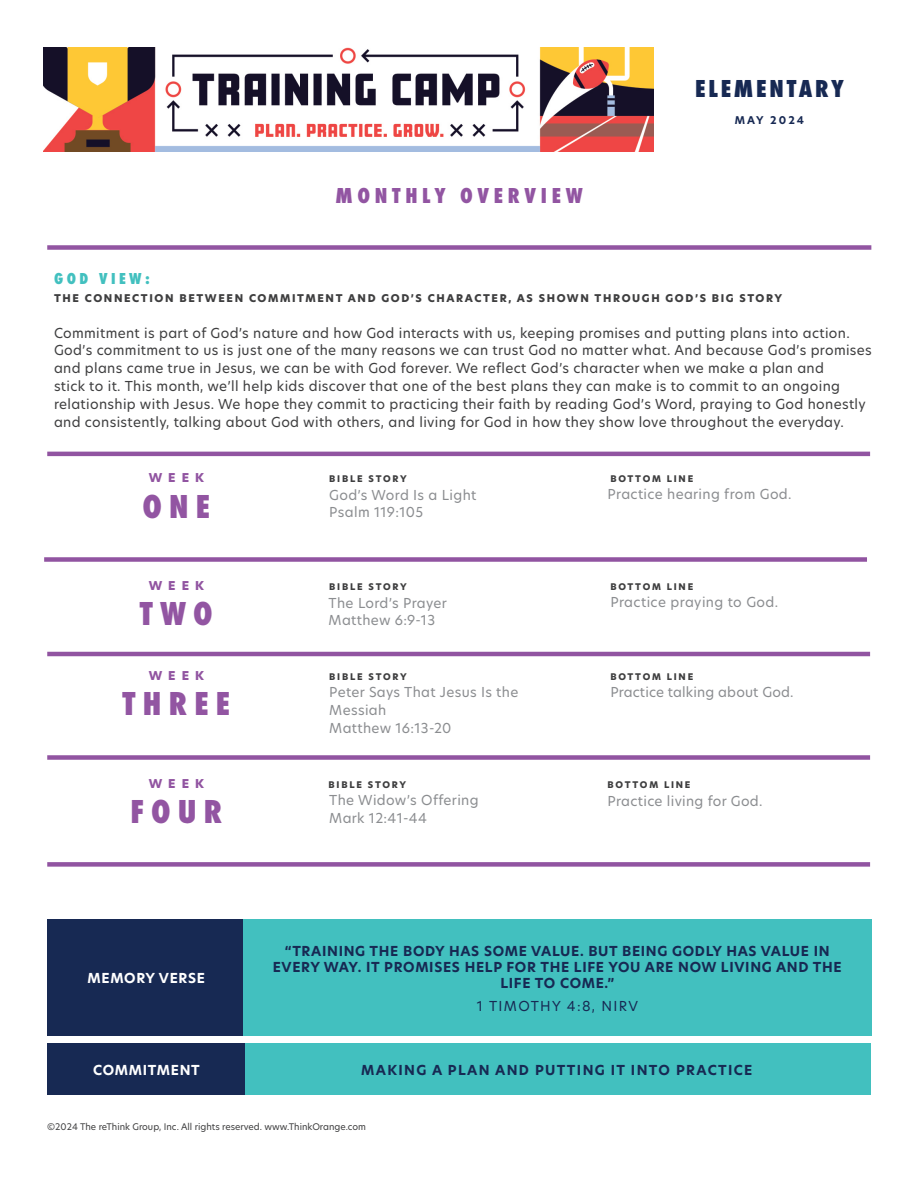
<style>
.page{position:relative;width:918px;height:1188px;background:#fff}
.page>*{position:absolute;margin:0;border:0;box-sizing:border-box;transform-origin:0 0}
.t1{font:800 34.5px "Futura PT Cond";letter-spacing:.21em;color:#9255a2}
.t2{font:800 25.5px "Futura PT Cond";letter-spacing:.11em;color:#172953}
.t3{font:800 22.5px "Futura PT Cond";letter-spacing:.21em;color:#9255a2}
.t4{font:800 16.5px "Futura PT Cond";letter-spacing:.21em;color:#42c0bf}
.t5{font:13.5px/18px "New Hero";letter-spacing:.025em;color:#3e3e3f}
.t6{font:13.5px/18px "New Hero";letter-spacing:.025em;color:#8b8d90}
.t7{font:700 13.5px/16.2px "New Hero";letter-spacing:.05em;color:#172953;text-align:center}
.t8{font:700 13.5px "New Hero";letter-spacing:.1em;color:#172953}
.t9{font:700 13.5px "New Hero";letter-spacing:.05em;color:#fff}
.t10{font:13.5px "New Hero";letter-spacing:.1em;color:#172953}
.t11{font:800 12px "New Hero";letter-spacing:.5em;color:#9154a1}
.t12{font:800 10.5px "New Hero";letter-spacing:.155em;color:#3e3e3f}
.t13{font:700 10.5px "New Hero";letter-spacing:.2em;color:#172953}
.t14{font:800 9px "New Hero";letter-spacing:.2em;color:#3e3e3f}
.t15{font:9px "New Hero";color:#3e3e3f}
</style>
<div class="page">
<div style="left:47px;top:245px;width:824px;height:5px;background:#9255a2"></div>
<div style="left:48px;top:920px;width:197px;height:116px;background:#172953"></div>
<img style="left:43px;top:47px;width:611px;height:105px">
<div style="left:243px;top:1043px;width:628px;height:52px;background:#42c0bf"></div>
<div style="left:48px;top:1043px;width:197px;height:52px;background:#172953"></div>
<div style="left:243px;top:920px;width:629px;height:116px;background:#42c0bf"></div>
<hr style="left:47px;top:452px;width:823px;height:4px;background:#9154a1">
<div style="left:44px;top:557px;width:823px;height:5px;background:#9154a1"></div>
<hr style="left:47px;top:652px;width:823px;height:4px;background:#9154a1">
<div style="left:47px;top:755px;width:823px;height:5px;background:#9154a1"></div>
<div style="left:47px;top:862px;width:823px;height:5px;background:#9154a1"></div>
<h2 class="t2" style="left:695px;top:74px;width:150px">ELEMENTARY</h2>
<h3 class="t3" style="left:335px;top:182px;width:249px">MONTHLY OVERVIEW</h3>
<p class="t13" style="left:735px;top:113px;width:71px">MAY 2024</p>
<p class="t4" style="left:54px;top:268px;width:97px">GOD VIEW:</p>
<p class="t12" style="left:54px;top:290px;width:730px">THE CONNECTION BETWEEN COMMITMENT AND GOD’S CHARACTER, AS SHOWN THROUGH GOD’S BIG STORY</p>
<p class="t5" style="left:54px;top:323px;width:819px">Commitment is part of God’s nature and how God interacts with us, keeping promises and putting plans into action.<br>God’s commitment to us is just one of the many reasons we can trust God no matter what. And because God’s promises and plans came true in Jesus, we can be with God forever. We reflect God’s character when we make a plan and<br>stick to it. This month, we’ll help kids discover that one of the best plans they can make is to commit to an ongoing relationship with Jesus. We hope they commit to practicing their faith by reading God’s Word, praying to God honestly and consistently, talking about God with others, and living for God in how they show love throughout the everyday.</p>
<p class="t11" style="left:149px;top:469px;width:57px">WEEK</p>
<p class="t14" style="left:329px;top:472px;width:79px">BIBLE STORY</p>
<p class="t14" style="left:610px;top:472px;width:84px">BOTTOM LINE</p>
<h1 class="t1" style="left:142px;top:486px;width:69px">ONE</h1>
<p class="t6" style="left:329px;top:485px;width:149px">God’s Word Is a Light<br>Psalm 119:105</p>
<p class="t6" style="left:608px;top:485px;width:185px">Practice hearing from God.</p>
<p class="t11" style="left:149px;top:577px;width:57px">WEEK</p>
<p class="t14" style="left:329px;top:580px;width:79px">BIBLE STORY</p>
<p class="t14" style="left:610px;top:580px;width:84px">BOTTOM LINE</p>
<h1 class="t1" style="left:140px;top:594px;width:74px">TWO</h1>
<p class="t6" style="left:329px;top:593px;width:120px">The Lord’s Prayer<br>Matthew 6:9-13</p>
<p class="t6" style="left:610px;top:593px;width:169px">Practice praying to God.</p>
<p class="t11" style="left:149px;top:667px;width:57px">WEEK</p>
<p class="t14" style="left:329px;top:670px;width:79px">BIBLE STORY</p>
<p class="t14" style="left:610px;top:670px;width:84px">BOTTOM LINE</p>
<h1 class="t1" style="left:123px;top:684px;width:109px">THREE</h1>
<p class="t6" style="left:329px;top:683px;width:191px">Peter Says That Jesus Is the<br>Messiah<br>Matthew 16:13-20</p>
<p class="t6" style="left:610px;top:683px;width:185px">Practice talking about God.</p>
<p class="t11" style="left:149px;top:775px;width:57px">WEEK</p>
<p class="t14" style="left:329px;top:778px;width:79px">BIBLE STORY</p>
<p class="t14" style="left:608px;top:778px;width:84px">BOTTOM LINE</p>
<p class="t6" style="left:329px;top:791px;width:151px">The Widow’s Offering<br>Mark 12:41-44</p>
<h1 class="t1" style="left:130px;top:792px;width:93px">FOUR</h1>
<p class="t6" style="left:608px;top:791px;width:156px">Practice living for God.</p>
<p class="t9" style="left:88px;top:969px;width:119px">MEMORY VERSE</p>
<p class="t7" style="left:273px;top:943px;width:571px">“TRAINING THE BODY HAS SOME VALUE. BUT BEING GODLY HAS VALUE IN<br>EVERY WAY. IT PROMISES HELP FOR THE LIFE YOU ARE NOW LIVING AND THE<br>LIFE TO COME.”</p>
<p class="t10" style="left:477px;top:997px;width:163px">1 TIMOTHY 4:8, NIRV</p>
<p class="t9" style="left:93px;top:1060px;width:108px">COMMITMENT</p>
<p class="t8" style="left:361px;top:1060px;width:393px">MAKING A PLAN AND PUTTING IT INTO PRACTICE</p>
<p class="t15" style="left:47px;top:1120px;width:320px">©2024 The reThink Group, Inc. All rights reserved. www.ThinkOrange.com</p>
</div>
